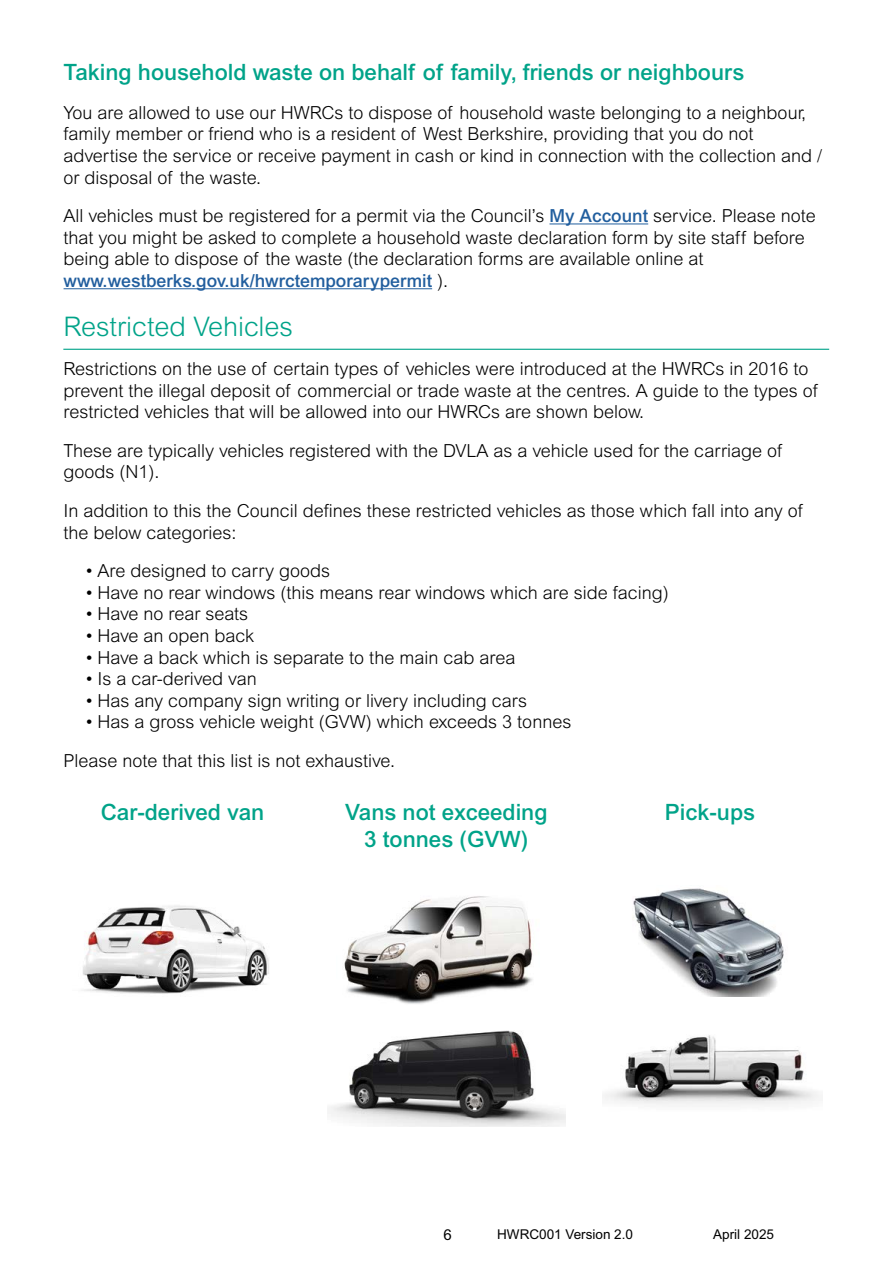
<style>
.page{position:relative;width:893px;height:1263px;background:#fff}
.page>*{position:absolute;margin:0;border:0;box-sizing:border-box;transform-origin:0 0}
.Body_text{font:300 27px "Arial MT Std";color:#00a389}
.Body_text-2{font:500 22.5px/27px "Arial MT Std";color:#00a389;text-align:center}
.Body_text-3{font:300 18px/21.6px "Arial MT Std";color:#000}
.Bullet_text{font:300 18px "Arial MT Std";color:#000}
.t1{font:15px "Arial MT Std";color:#000}
.t2{font:13.5px "Arial MT Std";color:#000}
.s1{font-weight:500;color:#215e9e}
</style>
<div class="page">
<hr style="left:549px;top:223px;width:99px;height:1px;background:#215e9e">
<hr style="left:64px;top:288px;width:368px;height:1px;background:#215e9e">
<img style="left:82px;top:905px;width:187px;height:89px">
<img style="left:344px;top:896px;width:189px;height:108px">
<img style="left:328px;top:1030px;width:237px;height:97px">
<img style="left:632px;top:888px;width:152px;height:108px">
<img style="left:603px;top:1035px;width:216px;height:70px">
<hr style="left:63px;top:349px;width:766px;height:1px;background:#00a389">
<p class="Body_text-2" style="left:64px;top:59px;width:682px">Taking household waste on behalf of family, friends or neighbours</p>
<p class="Body_text-3" style="left:64px;top:102px;width:760px">You are allowed to use our HWRCs to dispose of household waste belonging to a neighbour, family member or friend who is a resident of West Berkshire, providing that you do not advertise the service or receive payment in cash or kind in connection with the collection and / or disposal of the waste.</p>
<p class="Body_text-3" style="left:64px;top:205px;width:754px">All vehicles must be registered for a permit via the Council’s <span class="s1">My Account</span> service. Please note that you might be asked to complete a household waste declaration form by site staff before being able to dispose of the waste (the declaration forms are available online at <span class="s1">www.westberks.gov.uk/hwrctemporarypermit</span> ).</p>
<p class="Body_text" style="left:64px;top:312px;width:231px">Restricted Vehicles</p>
<p class="Body_text-3" style="left:64px;top:358px;width:756px">Restrictions on the use of certain types of vehicles were introduced at the HWRCs in 2016 to prevent the illegal deposit of commercial or trade waste at the centres. A guide to the types of restricted vehicles that will be allowed into our HWRCs are shown below.</p>
<p class="Body_text-3" style="left:64px;top:440px;width:720px">These are typically vehicles registered with the DVLA as a vehicle used for the carriage of goods (N1).</p>
<p class="Body_text-3" style="left:64px;top:500px;width:741px">In addition to this the Council defines these restricted vehicles as those which fall into any of the below categories:</p>
<p class="Bullet_text" style="left:85px;top:561px;width:247px">• Are designed to carry goods</p>
<p class="Bullet_text" style="left:85px;top:582px;width:586px">• Have no rear windows (this means rear windows which are side facing)</p>
<p class="Bullet_text" style="left:85px;top:604px;width:165px">• Have no rear seats</p>
<p class="Bullet_text" style="left:85px;top:625px;width:171px">• Have an open back</p>
<p class="Bullet_text" style="left:85px;top:647px;width:432px">• Have a back which is separate to the main cab area</p>
<p class="Bullet_text" style="left:85px;top:669px;width:174px">• Is a car-derived van</p>
<p class="Bullet_text" style="left:85px;top:690px;width:444px">• Has any company sign writing or livery including cars</p>
<p class="Bullet_text" style="left:85px;top:712px;width:488px">• Has a gross vehicle weight (GVW) which exceeds 3 tonnes</p>
<p class="Body_text-3" style="left:64px;top:750px;width:333px">Please note that this list is not exhaustive.</p>
<p class="Body_text-2" style="left:101px;top:798px;width:165px">Car-derived van</p>
<p class="Body_text-2" style="left:345px;top:798px;width:204px">Vans not exceeding<br>3 tonnes (GVW)</p>
<p class="Body_text-2" style="left:665px;top:798px;width:92px">Pick-ups</p>
<p class="t1" style="left:443px;top:1226px;width:10px">6</p>
<p class="t2" style="left:497px;top:1226px;width:137px">HWRC001 Version 2.0</p>
<p class="t2" style="left:713px;top:1226px;width:62px">April 2025</p>
</div>
